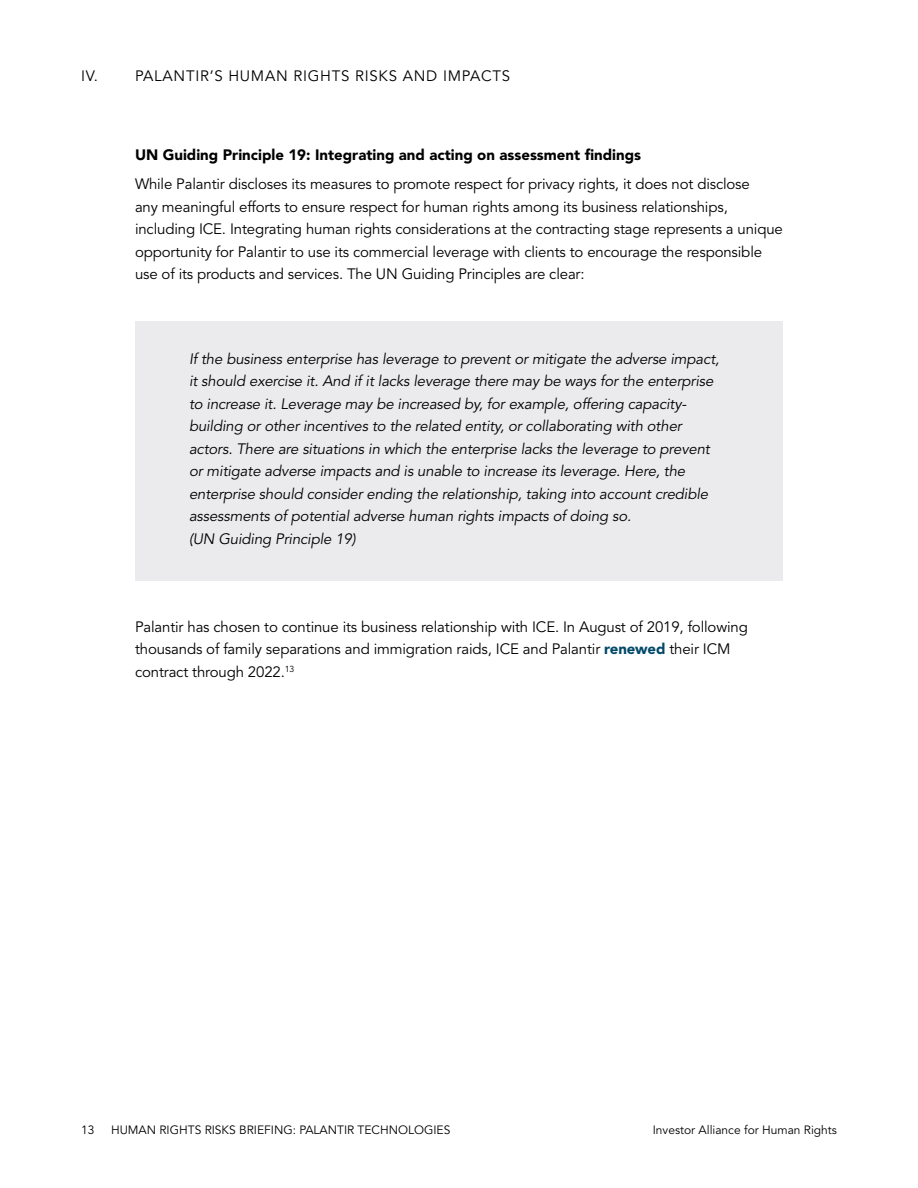
<style>
.page{position:relative;width:918px;height:1188px;background:#fff}
.page>*{position:absolute;margin:0;border:0;box-sizing:border-box;transform-origin:0 0}
.t1{font:15px/22.5px "Avenir";letter-spacing:-.01em;color:#000}
.t2{font:italic 15px/22.5px "Avenir";letter-spacing:-.01em;color:#000}
.t3{font:900 15px "Avenir";color:#000}
.t4{font:15px "Avenir";letter-spacing:.05em;color:#000}
.t5{font:12px "Avenir";color:#000}
.s1{font-weight:900;color:#024969}
</style>
<div class="page">
<div style="left:135px;top:321px;width:648px;height:260px;background:#ebebee"></div>
<p class="t1" style="left:81px;top:65px;width:18px">IV.</p>
<p class="t4" style="left:135px;top:68px;width:377px">PALANTIR’S HUMAN RIGHTS RISKS AND IMPACTS</p>
<p class="t3" style="left:135px;top:146px;width:508px">UN Guiding Principle 19: Integrating and acting on assessment findings</p>
<p class="t1" style="left:135px;top:173px;width:649px">While Palantir discloses its measures to promote respect for privacy rights, it does not disclose<br>any meaningful efforts to ensure respect for human rights among its business relationships, including ICE. Integrating human rights considerations at the contracting stage represents a unique opportunity for Palantir to use its commercial leverage with clients to encourage the responsible use of its products and services. The UN Guiding Principles are clear:</p>
<p class="t2" style="left:189px;top:348px;width:532px">If the business enterprise has leverage to prevent or mitigate the adverse impact, it should exercise it. And if it lacks leverage there may be ways for the enterprise to increase it. Leverage may be increased by, for example, offering capacity&shy;building or other incentives to the related entity, or collaborating with other actors. There are situations in which the enterprise lacks the leverage to prevent or mitigate adverse impacts and is unable to increase its leverage. Here, the enterprise should consider ending the relationship, taking into account credible assessments of potential adverse human rights impacts of doing so.<br>(UN Guiding Principle 19)</p>
<p class="t1" style="left:135px;top:616px;width:614px">Palantir has chosen to continue its business relationship with ICE. In August of 2019, following thousands of family separations and immigration raids, ICE and Palantir <span class="s1">renewed</span> their ICM contract through 2022.<sup>13</sup></p>
<p class="t5" style="left:81px;top:1123px;width:15px">13</p>
<p class="t5" style="left:111px;top:1123px;width:341px">HUMAN RIGHTS RISKS BRIEFING: PALANTIR TECHNOLOGIES</p>
<p class="t5" style="left:653px;top:1123px;width:186px">Investor Alliance for Human Rights</p>
</div>
